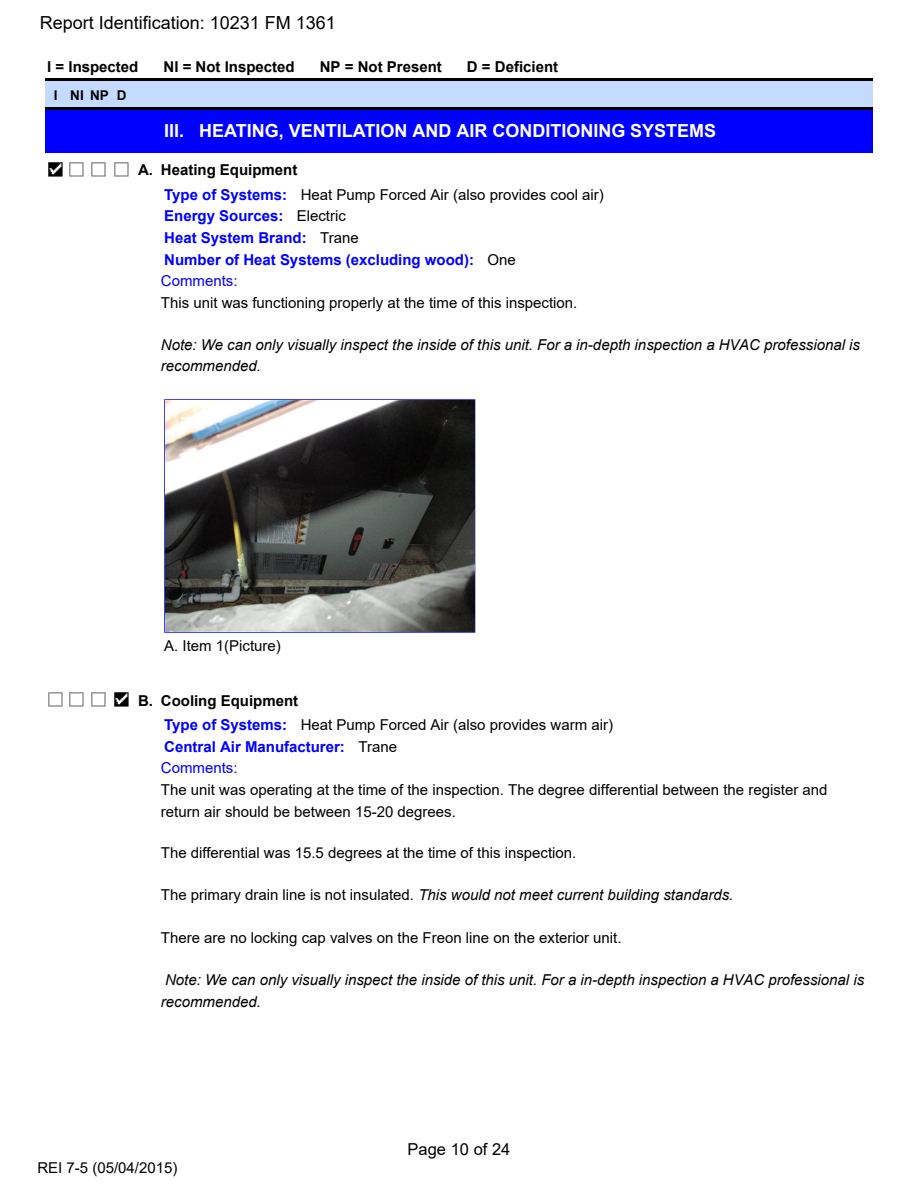
<style>
.page{position:relative;width:918px;height:1188px;background:#fff}
.page>*{position:absolute;margin:0;border:0;box-sizing:border-box;transform-origin:0 0}
.t1{font:700 18px "Arial";color:#fff}
.t2{font:18px "Arial";color:#000}
.t3{font:16.5px "Arial";color:#000}
.t4{font:15px/24.5px "Arial";color:#000}
.t5{font:italic 15px/21.6px "Arial";color:#000}
.t6{font:700 15px/21.6px "Arial";color:#00f}
.t7{font:700 15px "Arial";color:#000}
.t8{font:700 13.5px "Arial";color:#000}
.s1{font-weight:700}
.s2{font-weight:700;color:#00f}
.s3{font-weight:400;color:#000}
.s4{font-weight:400}
.s5{font-style:normal}
</style>
<div class="page">
<div style="left:45px;top:79px;width:21px;height:30px;background:#c4dbff"></div>
<div style="left:66px;top:79px;width:22px;height:30px;background:#c4dbff"></div>
<div style="left:88px;top:79px;width:23px;height:30px;background:#c4dbff"></div>
<div style="left:111px;top:79px;width:21px;height:30px;background:#c4dbff"></div>
<div style="left:132px;top:79px;width:27px;height:30px;background:#c4dbff"></div>
<div style="left:159px;top:79px;width:714px;height:30px;background:#c4dbff"></div>
<div style="left:45px;top:109px;width:114px;height:50px;background:#00f"></div>
<div style="left:159px;top:109px;width:714px;height:50px;background:#00f"></div>
<hr style="left:45px;top:79px;width:21px;height:2px;background:#000">
<hr style="left:45px;top:107px;width:21px;height:2px;background:#000">
<hr style="left:66px;top:79px;width:22px;height:2px;background:#000">
<hr style="left:66px;top:107px;width:22px;height:2px;background:#000">
<hr style="left:88px;top:79px;width:23px;height:2px;background:#000">
<hr style="left:88px;top:107px;width:23px;height:2px;background:#000">
<hr style="left:111px;top:79px;width:21px;height:2px;background:#000">
<hr style="left:111px;top:107px;width:21px;height:2px;background:#000">
<hr style="left:132px;top:79px;width:27px;height:2px;background:#000">
<hr style="left:132px;top:107px;width:27px;height:2px;background:#000">
<hr style="left:159px;top:79px;width:714px;height:2px;background:#000">
<hr style="left:159px;top:107px;width:714px;height:2px;background:#000">
<div style="left:45px;top:153px;width:114px;height:6px;background:#fff"></div>
<div style="left:159px;top:153px;width:714px;height:6px;background:#fff"></div>
<img style="left:48px;top:162px;width:15px;height:15px">
<img style="left:69px;top:162px;width:15px;height:15px">
<img style="left:91px;top:162px;width:15px;height:15px">
<img style="left:114px;top:162px;width:15px;height:15px">
<img style="left:165px;top:400px;width:309px;height:232px">
<img style="left:48px;top:692px;width:15px;height:15px">
<img style="left:69px;top:692px;width:15px;height:15px">
<img style="left:91px;top:692px;width:15px;height:15px">
<img style="left:114px;top:692px;width:15px;height:15px">
<p class="t2" style="left:40px;top:12px;width:297px">Report Identification: 10231 FM 1361</p>
<p class="t7" style="left:47px;top:58px;width:93px">I = Inspected</p>
<p class="t7" style="left:164px;top:58px;width:133px">NI = Not Inspected</p>
<p class="t7" style="left:320px;top:58px;width:124px">NP = Not Present</p>
<p class="t7" style="left:467px;top:58px;width:93px">D = Deficient</p>
<p class="t8" style="left:54px;top:88px;width:74px">I NINP D</p>
<p class="t1" style="left:164px;top:121px;width:553px">III. HEATING, VENTILATION AND AIR CONDITIONING SYSTEMS</p>
<p class="t4" style="left:164px;top:158px;width:441px;text-indent:-26px"><span class="s1">A. Heating Equipment<br></span><span class="s2">Type of Systems:</span> Heat Pump Forced Air (also provides cool air)</p>
<p class="t6" style="left:161px;top:205px;width:357px">Energy Sources: <span class="s3">Electric<br></span>Heat System Brand: <span class="s3">Trane<br></span>Number of Heat Systems (excluding wood): <span class="s3">One<br></span><span class="s4">Comments:</span></p>
<p class="t4" style="left:161px;top:290px;width:418px">This unit was functioning properly at the time of this inspection.</p>
<p class="t5" style="left:161px;top:334px;width:701px">Note: We can only visually inspect the inside of this unit. For a in-depth inspection a HVAC professional is recommended.</p>
<p class="t4" style="left:164px;top:634px;width:118px">A. Item 1(Picture)</p>
<p class="t4" style="left:164px;top:688px;width:450px;text-indent:-26px"><span class="s1">B. Cooling Equipment<br></span><span class="s2">Type of Systems:</span> Heat Pump Forced Air (also provides warm air)</p>
<p class="t6" style="left:161px;top:736px;width:238px">Central Air Manufacturer: <span class="s3">Trane<br></span><span class="s4">Comments:</span></p>
<p class="t4" style="left:161px;top:779px;width:668px;line-height:21.6px">The unit was operating at the time of the inspection. The degree differential between the register and return air should be between 15-20 degrees.</p>
<p class="t4" style="left:161px;top:841px;width:417px">The differential was 15.5 degrees at the time of this inspection.</p>
<p class="t5" style="left:161px;top:884px;width:574px"><span class="s5">The primary drain line is not insulated.</span> This would not meet current building standards.</p>
<p class="t4" style="left:161px;top:926px;width:462px">There are no locking cap valves on the Freon line on the exterior unit.</p>
<p class="t5" style="left:161px;top:969px;width:705px">Note: We can only visually inspect the inside of this unit. For a in-depth inspection a HVAC professional is recommended.</p>
<p class="t4" style="left:38px;top:1156px;width:141px">REI 7-5 (05/04/2015)</p>
<p class="t3" style="left:408px;top:1140px;width:104px">Page 10 of 24</p>
</div>
